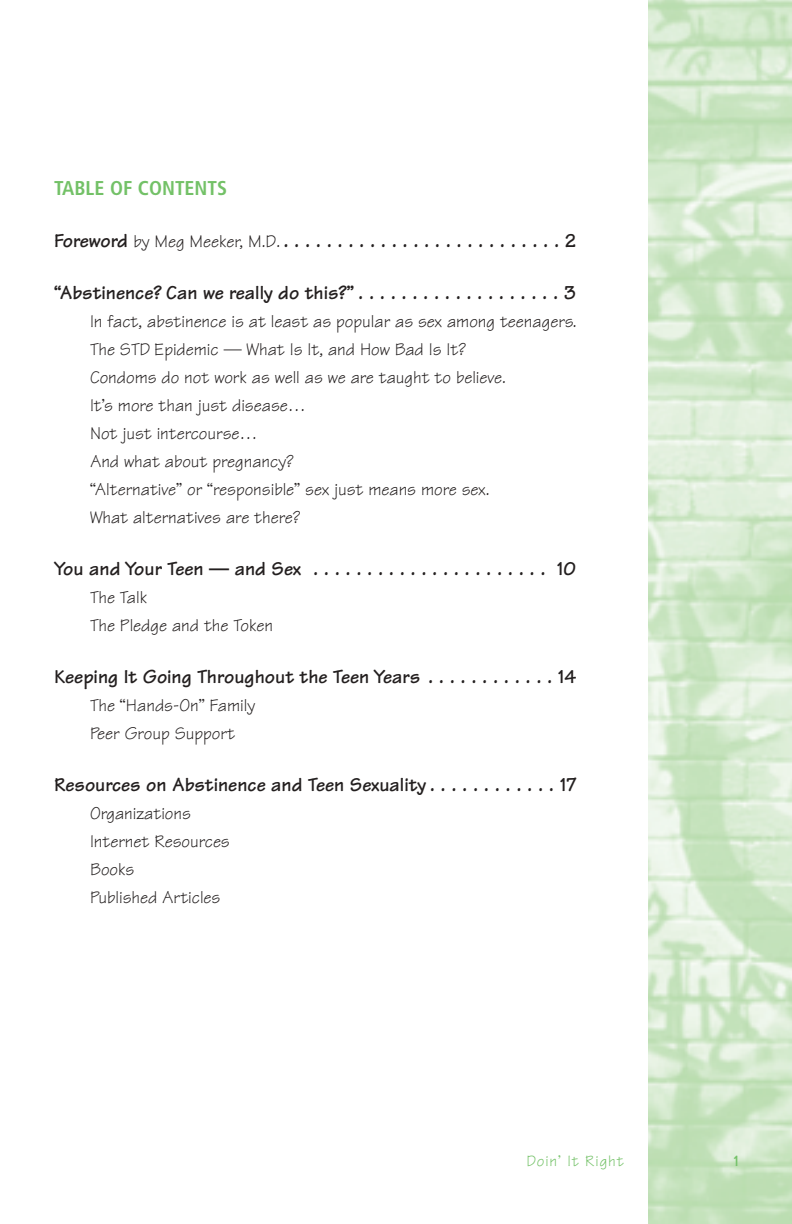
<style>
.page{position:relative;width:792px;height:1224px;background:#fff}
.page>*{position:absolute;margin:0;border:0;box-sizing:border-box;transform-origin:0 0}
.t1{font:700 20px "Tekton";color:#231f1f}
.t2{font:700 condensed 20px "Frutiger";color:#73c167}
.t3{font:18px/28px "Tekton";color:#231f1f}
.t4{font:16px "Tekton";letter-spacing:.065em;color:#73c167}
.t5{font:700 16px "Tekton";color:#73c167}
.s1{font-weight:400;font-size:18px}
</style>
<div class="page">
<svg style="left:648px;top:0;width:144px;height:1224px;background:#d3e9cc"></svg>
<p class="t2" style="left:54px;top:180px;width:175px">TABLE OF CONTENTS</p>
<p class="t1" style="left:54px;top:234px;width:524px">Foreword <span class="s1">by Meg Meeker, M.D.</span>..........................2</p>
<p class="t1" style="left:54px;top:286px;width:524px">“Abstinence? Can we really do this?” . . . . . . . . . . . . . . . . . . . 3</p>
<p class="t3" style="left:90px;top:310px;width:488px">In fact, abstinence is at least as popular as sex among teenagers.<br>The STD Epidemic — What Is It, and How Bad Is It?<br>Condoms do not work as well as we are taught to believe.<br>It’s more than just disease…<br>Not just intercourse…<br>And what about pregnancy?<br>“Alternative” or “responsible” sex just means more sex.<br>What alternatives are there?</p>
<p class="t1" style="left:54px;top:562px;width:524px">You and Your Teen — and Sex ...................... 10</p>
<p class="t3" style="left:90px;top:586px;width:185px">The Talk<br>The Pledge and the Token</p>
<p class="t1" style="left:54px;top:670px;width:523px">Keeping It Going Throughout the Teen Years . . . . . . . . . . . . 14</p>
<p class="t3" style="left:90px;top:694px;width:167px">The “Hands-On” Family<br>Peer Group Support</p>
<p class="t1" style="left:54px;top:778px;width:523px">Resources on Abstinence and Teen Sexuality . . . . . . . . . . . . 17</p>
<p class="t3" style="left:90px;top:802px;width:141px">Organizations<br>Internet Resources<br>Books<br>Published Articles</p>
<p class="t4" style="left:527px;top:1155px;width:99px">Doin’ It Right</p>
<p class="t5" style="left:734px;top:1155px;width:7px">1</p>
</div>
